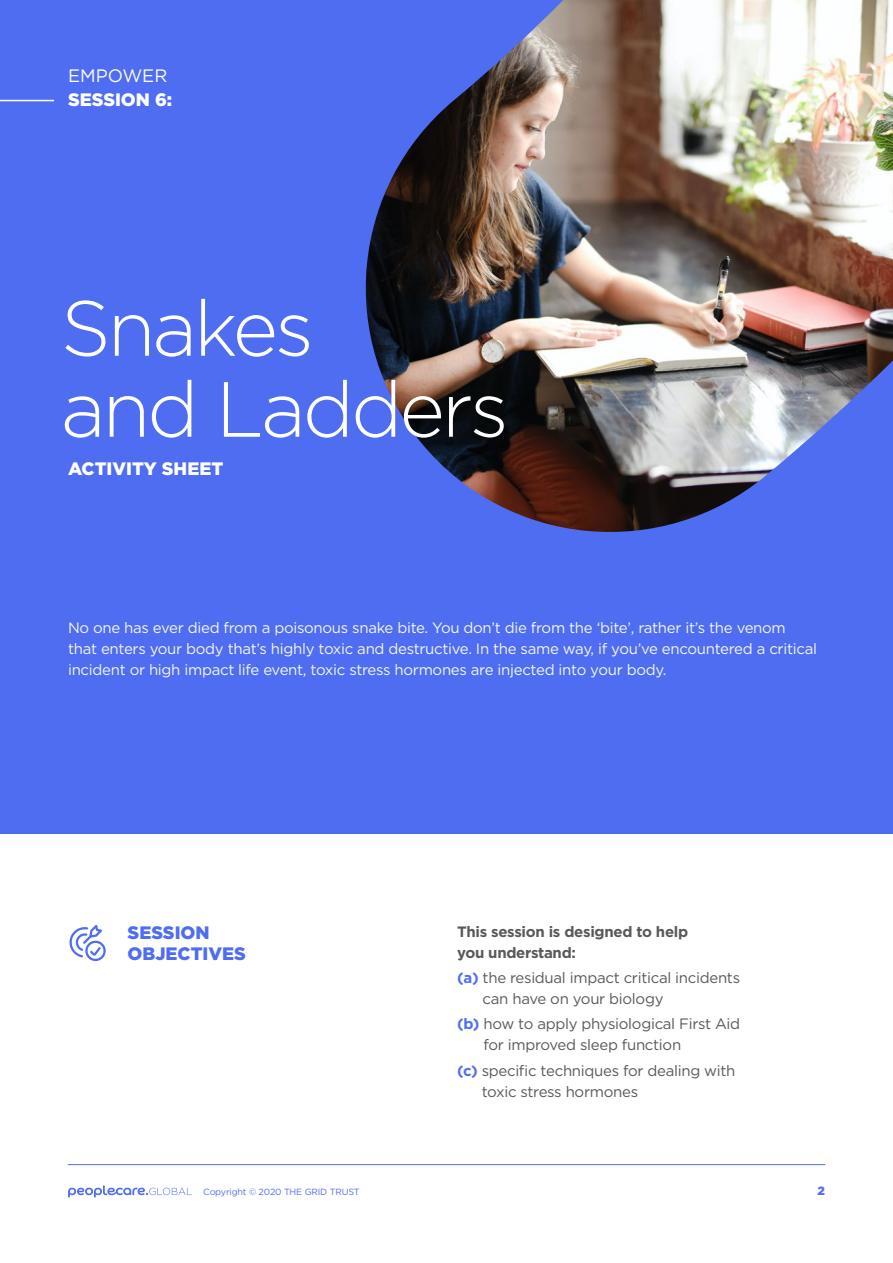
<style>
.page{position:relative;width:893px;height:1263px;background:#fff}
.page>*{position:absolute;margin:0;border:0;box-sizing:border-box;transform-origin:0 0}
.t1{font:300 78px/81px "Gotham";letter-spacing:-.04em;color:#fff}
.t2{font:900 18px "Gotham";color:#fff}
.t3{font:900 18px/21px "Gotham";color:#4e6df1}
.t4{font:18px "Gotham";color:#fff}
.t5{font:15px/21px "Gotham";letter-spacing:-.02em;color:#fff}
.t6{font:15px/21px "Gotham";letter-spacing:-.02em;color:#58595b}
.t7{font:700 15px/21px "Gotham";letter-spacing:-.02em;color:#58595b}
.t8{font:900 12px "Gotham";color:#4e6df1}
.t9{font:9px "Gotham";letter-spacing:-.02em;color:#4e6df1}
.s1{font-weight:700;color:#4e6df1}
</style>
<div class="page">
<div style="left:0;top:0;width:893px;height:833px;background:#4e6df1"></div>
<img style="left:365px;top:0;width:528px;height:532px">
<hr style="left:0;top:100px;width:54px;height:1px;background:#fff">
<svg style="left:70px;top:925px;width:36px;height:36px"></svg>
<hr style="left:68px;top:1164px;width:757px;height:1px;background:#4e6df1">
<svg style="left:68px;top:1185px;width:123px;height:12px"></svg>
<p class="t4" style="left:68px;top:65px;width:101px">EMPOWER</p>
<p class="t2" style="left:68px;top:88px;width:106px">SESSION 6:</p>
<h1 class="t1" style="left:61px;top:286px;width:449px">Snakes<br>and Ladders</h1>
<p class="t2" style="left:68px;top:456px;width:157px">ACTIVITY SHEET</p>
<p class="t5" style="left:68px;top:617px;width:750px">No one has ever died from a poisonous snake bite. You don’t die from the ‘bite’, rather it’s the venom that enters your body that’s highly toxic and destructive. In the same way, if you’ve encountered a critical incident or high impact life event, toxic stress hormones are injected into your body.</p>
<p class="t3" style="left:128px;top:922px;width:120px">SESSION<br>OBJECTIVES</p>
<p class="t7" style="left:457px;top:921px;width:233px">This session is designed to help you understand:</p>
<p class="t6" style="left:483px;top:967px;width:259px;text-indent:-26px"><span class="s1">(a)</span> the residual impact critical incidents can have on your biology</p>
<p class="t6" style="left:483px;top:1013px;width:258px;text-indent:-26px"><span class="s1">(b)</span> how to apply physiological First Aid for improved sleep function</p>
<p class="t6" style="left:482px;top:1059px;width:255px;text-indent:-25px"><span class="s1">(c)</span> specific techniques for dealing with toxic stress hormones</p>
<p class="t9" style="left:203px;top:1186px;width:158px">Copyright © 2020 THE GRID TRUST</p>
<p class="t8" style="left:817px;top:1182px;width:9px">2</p>
</div>
